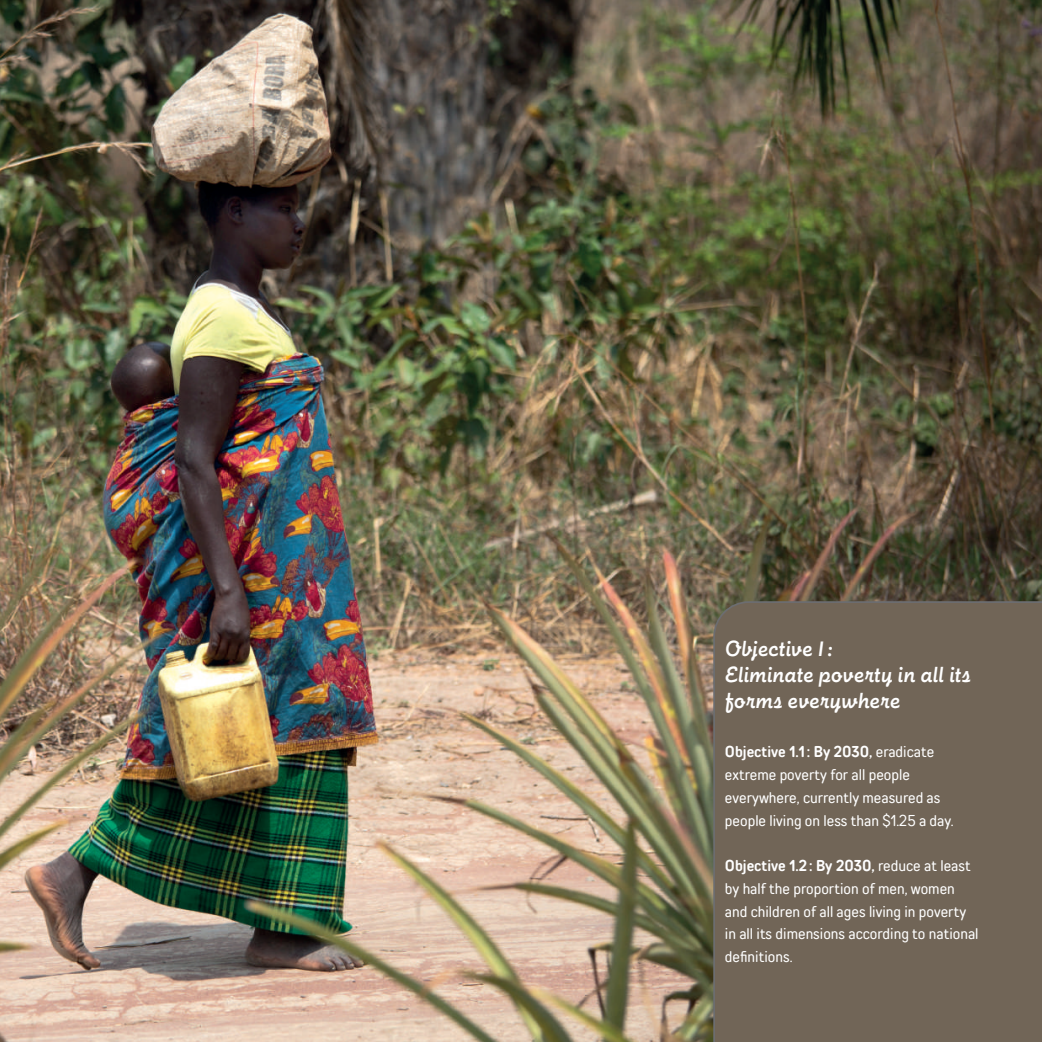
<style>
.page{position:relative;width:1042px;height:1042px;background:#fff}
.page>*{position:absolute;margin:0;border:0;box-sizing:border-box;transform-origin:0 0}
.t1{font:700 22.75px/26.2px "Futura Now Script";letter-spacing:-.01em;color:#fff}
.t2{font:condensed 15.75px/22.8px "TT Rounds Neue";color:#fff}
.t3{font:15.75px "TT Rounds Neue Cond D Bold";color:#fff}
.s1{font-family:"TT Rounds Neue";font-stretch:condensed}
</style>
<div class="page">
<img style="left:0;top:0;width:1042px;height:1042px">
<div style="left:712px;top:600px;width:330px;height:442px;background:#716557"></div>
<h1 class="t1" style="left:725px;top:634px;width:247px">Objective 1 :<br>Eliminate poverty in all its forms everywhere</h1>
<p class="t3" style="left:725px;top:741px;width:211px">Objective 1.1: By 2030, <span class="s1">eradicate</span></p>
<p class="t2" style="left:725px;top:763px;width:230px">extreme poverty for all people everywhere, currently measured as people living on less than $1.25 a day.</p>
<p class="t3" style="left:725px;top:855px;width:247px">Objective 1.2: By 2030, <span class="s1">reduce at least</span></p>
<p class="t2" style="left:725px;top:877px;width:255px">by half the proportion of men, women and children of all ages living in poverty in all its dimensions according to national definitions.</p>
</div>
